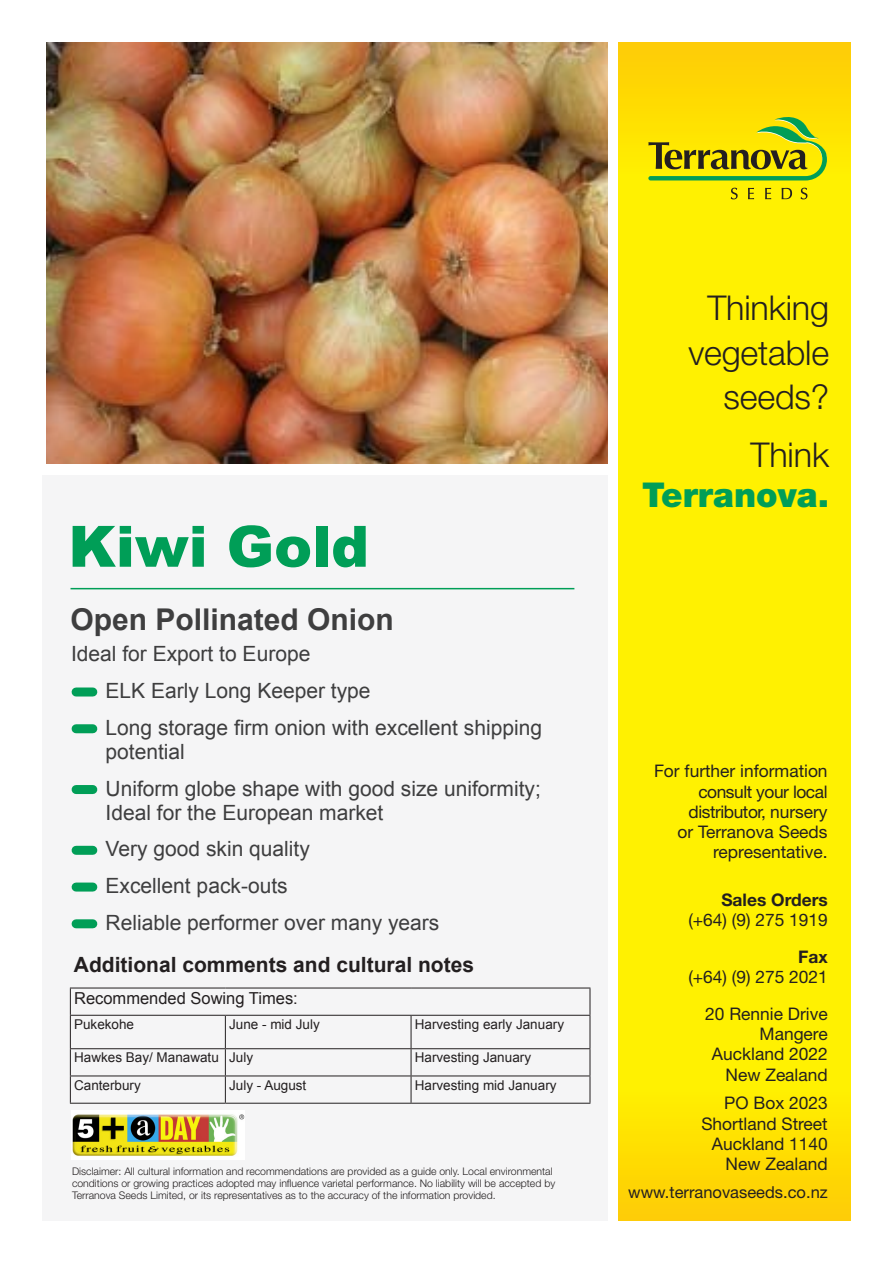
<style>
.page{position:relative;width:893px;height:1263px;background:#fff}
.page>*{position:absolute;margin:0;border:0;box-sizing:border-box;transform-origin:0 0}
.t1{font:900 57px "Arial";color:#009e57}
.t2{font:300 34.2px/44.5px "Helvetica Neue";letter-spacing:-.005em;color:#231f20;text-align:right}
.t3{font:900 34.2px/40.7px "Helvetica Neue";color:#009e57;text-align:right}
.t4{font:700 30px "Arial";color:#3e3e3f}
.t5{font:21px/24px "Arial";color:#3e3e3f}
.t6{font:700 21px "Arial";color:#231f20}
.t7{font:17.4px/20.2px "Helvetica Neue";color:#231f20;text-align:right}
.t8{font:16.5px "Helvetica Neue";color:#231f20}
.t9{font:16.5px "Arial";color:#231f20}
.t10{font:13.5px "Arial";color:#231f20}
.t11{font:300 10.5px/12px "Helvetica Neue";color:#231f20}
.s1{font-weight:300;color:#231f20}
.s2{font-weight:700}
</style>
<div class="page">
<div style="left:43px;top:475px;width:564px;height:745px;background:#f5f5f6"></div>
<img style="left:46px;top:43px;width:561px;height:420px">
<div style="left:76px;top:687px;width:17px;height:9px;background:#009e57"></div>
<div style="left:76px;top:724px;width:17px;height:9px;background:#009e57"></div>
<div style="left:76px;top:785px;width:17px;height:9px;background:#009e57"></div>
<div style="left:76px;top:846px;width:17px;height:9px;background:#009e57"></div>
<div style="left:76px;top:882px;width:17px;height:9px;background:#009e57"></div>
<div style="left:76px;top:919px;width:17px;height:9px;background:#009e57"></div>
<hr style="left:71px;top:588px;width:503px;height:1px;background:#009e57">
<svg style="left:618px;top:42px;width:232px;height:575px;background:#feec01"></svg>
<svg style="left:618px;top:617px;width:232px;height:603px;background:#feec01"></svg>
<svg style="left:731px;top:188px;width:7px;height:11px"></svg>
<svg style="left:748px;top:188px;width:6px;height:11px"></svg>
<svg style="left:765px;top:188px;width:6px;height:11px"></svg>
<svg style="left:782px;top:188px;width:10px;height:11px"></svg>
<svg style="left:801px;top:188px;width:6px;height:11px"></svg>
<svg style="left:648px;top:117px;width:179px;height:63px;background:#c0c211"></svg>
<img style="left:72px;top:1114px;width:173px;height:42px">
<hr style="left:70px;top:987px;width:155px;height:1px;background:#231f20">
<svg style="left:70px;top:988px;width:1px;height:27px"></svg>
<hr style="left:225px;top:987px;width:186px;height:1px;background:#231f20">
<hr style="left:411px;top:987px;width:179px;height:1px;background:#231f20">
<svg style="left:589px;top:988px;width:1px;height:27px"></svg>
<hr style="left:70px;top:1015px;width:155px;height:1px;background:#231f20">
<hr style="left:70px;top:1016px;width:1px;height:32px;background:#231f20">
<hr style="left:225px;top:1015px;width:186px;height:1px;background:#231f20">
<hr style="left:225px;top:1016px;width:1px;height:32px;background:#231f20">
<hr style="left:411px;top:1015px;width:179px;height:1px;background:#231f20">
<hr style="left:411px;top:1016px;width:1px;height:32px;background:#231f20">
<hr style="left:589px;top:1016px;width:1px;height:32px;background:#231f20">
<hr style="left:70px;top:1048px;width:155px;height:1px;background:#231f20">
<hr style="left:225px;top:1048px;width:186px;height:1px;background:#231f20">
<hr style="left:411px;top:1048px;width:179px;height:1px;background:#231f20">
<hr style="left:70px;top:1075px;width:155px;height:1px;background:#231f20">
<svg style="left:70px;top:1049px;width:1px;height:54px"></svg>
<hr style="left:225px;top:1075px;width:186px;height:1px;background:#231f20">
<svg style="left:225px;top:1049px;width:1px;height:54px"></svg>
<hr style="left:411px;top:1075px;width:179px;height:1px;background:#231f20">
<svg style="left:411px;top:1049px;width:1px;height:54px"></svg>
<svg style="left:589px;top:1049px;width:1px;height:54px"></svg>
<hr style="left:70px;top:1103px;width:155px;height:1px;background:#231f20">
<hr style="left:225px;top:1103px;width:186px;height:1px;background:#231f20">
<hr style="left:411px;top:1103px;width:179px;height:1px;background:#231f20">
<p class="t1" style="left:68px;top:505px;width:302px">Kiwi Gold</p>
<p class="t4" style="left:71px;top:600px;width:325px">Open Pollinated Onion</p>
<p class="t5" style="left:71px;top:642px;width:241px">Ideal for Export to Europe</p>
<p class="t5" style="left:106px;top:679px;width:266px">ELK Early Long Keeper type</p>
<p class="t5" style="left:106px;top:716px;width:438px">Long storage firm onion with excellent shipping potential</p>
<p class="t5" style="left:106px;top:776px;width:437px">Uniform globe shape with good size uniformity;<br>Ideal for the European market</p>
<p class="t5" style="left:106px;top:837px;width:206px">Very good skin quality</p>
<p class="t5" style="left:106px;top:874px;width:184px">Excellent pack-outs</p>
<p class="t5" style="left:106px;top:911px;width:335px">Reliable performer over many years</p>
<p class="t6" style="left:74px;top:951px;width:402px">Additional comments and cultural notes</p>
<p class="t9" style="left:74px;top:987px;width:225px">Recommended Sowing Times:</p>
<p class="t10" style="left:74px;top:1015px;width:62px">Pukekohe</p>
<p class="t10" style="left:229px;top:1015px;width:92px">June - mid July</p>
<p class="t10" style="left:415px;top:1015px;width:151px">Harvesting early January</p>
<p class="t10" style="left:74px;top:1049px;width:146px">Hawkes Bay/ Manawatu</p>
<p class="t10" style="left:229px;top:1049px;width:26px">July</p>
<p class="t10" style="left:415px;top:1049px;width:118px">Harvesting January</p>
<p class="t10" style="left:74px;top:1076px;width:68px">Canterbury</p>
<p class="t10" style="left:229px;top:1076px;width:79px">July - August</p>
<p class="t10" style="left:415px;top:1076px;width:143px">Harvesting mid January</p>
<p class="t11" style="left:72px;top:1165px;width:485px">Disclaimer: All cultural information and recommendations are provided as a guide only. Local environmental conditions or growing practices adopted may influence varietal performance. No liability will be accepted by<br>Terranova Seeds Limited, or its representatives as to the accuracy of the information provided.</p>
<p class="t2" style="left:688px;top:285px;width:142px">Thinking vegetable seeds?</p>
<p class="t3" style="left:642px;top:434px;width:188px"><span class="s1">Think<br></span>Terranova.</p>
<p class="t7" style="left:654px;top:761px;width:175px">For further information consult your local distributor, nursery<br>or Terranova Seeds representative.</p>
<p class="t7" style="left:688px;top:889px;width:141px"><span class="s2">Sales Orders </span>(+64) (9) 275 1919</p>
<p class="t7" style="left:688px;top:946px;width:141px"><span class="s2">Fax<br></span>(+64) (9) 275 2021</p>
<p class="t7" style="left:705px;top:1003px;width:124px">20 Rennie Drive<br>Mangere<br>Auckland 2022<br>New Zealand</p>
<p class="t7" style="left:701px;top:1093px;width:128px">PO Box 2023<br>Shortland Street<br>Auckland 1140<br>New Zealand</p>
<p class="t8" style="left:628px;top:1182px;width:201px">www.terranovaseeds.co.nz</p>
</div>
